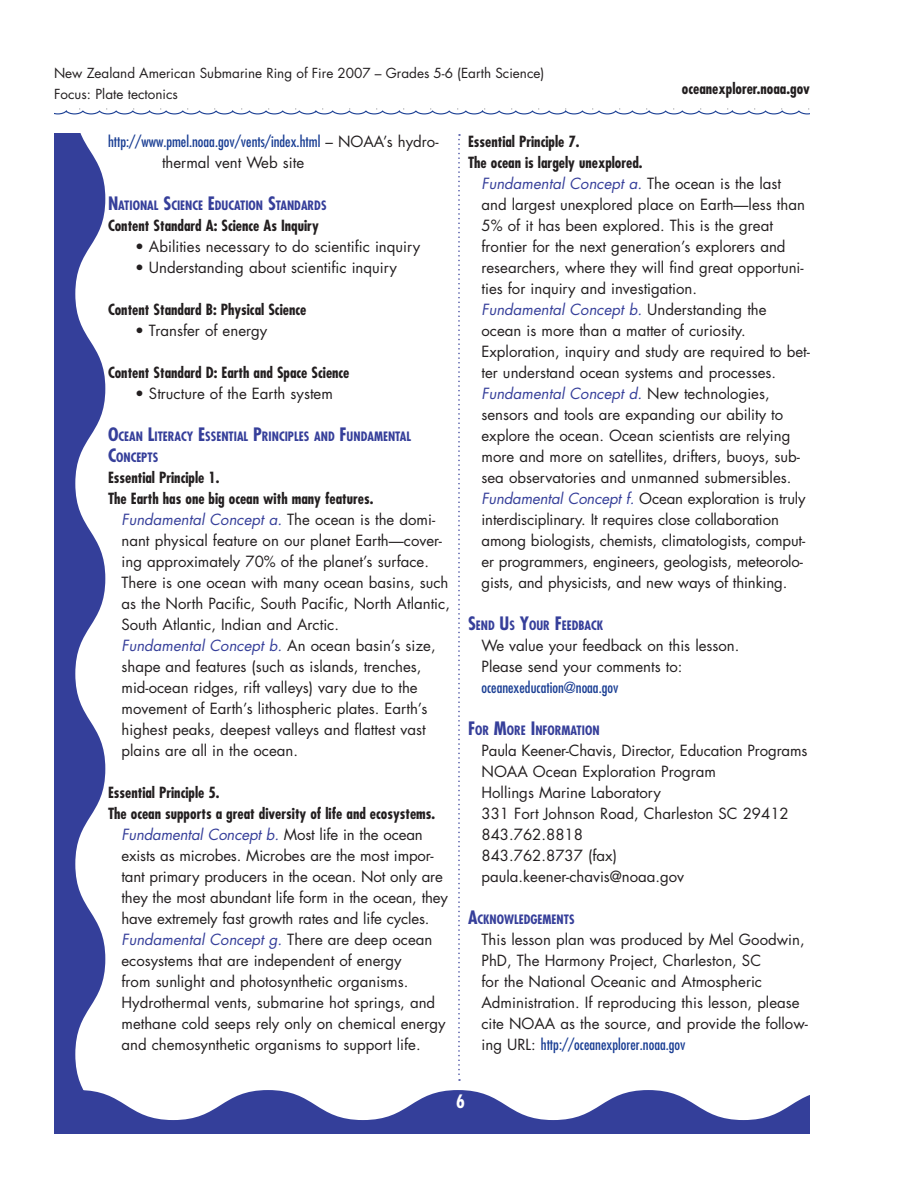
<style>
.page{position:relative;width:918px;height:1188px;background:#fff}
.page>*{position:absolute;margin:0;border:0;box-sizing:border-box;transform-origin:0 0}
.body_text_lists{font:15px/21px "Futura";color:#231f20}
.Standard_header{font:700 condensed 15px "Futura";color:#231f20}
.ind_sub_txt_w_bullet{font:15px "Futura";color:#231f20}
.references{font:condensed 15px/21px "Futura";color:#1b3f94}
.body_text_lists-2{font:condensed 15px "Futura";color:#1b3f94}
.t1{font:13.5px/21px "Futura";color:#231f20}
.Sub_head{font:700 condensed 12.6px/21px "Futura";color:#363f9a}
.s1{font-stretch:normal;color:#231f20}
.s2{font-size:18px}
.s3{font-style:italic;color:#363f9a}
.s4{font-stretch:condensed;color:#1b3f94}
</style>
<div class="page">
<svg style="left:54px;top:134px;width:51px;height:956px;fill:#343f9a"></svg>
<svg style="left:54px;top:108px;width:756px;height:7px"></svg>
<svg style="left:458px;top:134px;width:2px;height:947px"></svg>
<svg style="left:54px;top:1090px;width:756px;height:44px"></svg>
<p class="t1" style="left:54px;top:62px;width:492px">New Zealand American Submarine Ring of Fire 2007 – Grades 5-6 (Earth Science)<br>Focus: Plate tectonics</p>
<p class="Standard_header" style="left:682px;top:79px;width:130px">oceanexplorer.noaa.gov</p>
<p class="references" style="left:162px;top:131px;width:278px;text-indent:-54px">http://www.pmel.noaa.gov/vents/index.html <span class="s1">– NOAA’s hydro&shy;thermal vent Web site</span></p>
<p class="Sub_head" style="left:108px;top:195px;width:220px"><span class="s2">N</span>ational <span class="s2">S</span>cience <span class="s2">E</span>ducation <span class="s2">S</span>tandards</p>
<p class="Standard_header" style="left:108px;top:216px;width:213px">Content Standard A: Science As Inquiry</p>
<p class="ind_sub_txt_w_bullet" style="left:135px;top:236px;width:287px">• Abilities necessary to do scientific inquiry</p>
<p class="ind_sub_txt_w_bullet" style="left:135px;top:257px;width:263px">• Understanding about scientific inquiry</p>
<p class="Standard_header" style="left:108px;top:300px;width:200px">Content Standard B: Physical Science</p>
<p class="ind_sub_txt_w_bullet" style="left:135px;top:320px;width:134px">• Transfer of energy</p>
<p class="Standard_header" style="left:108px;top:363px;width:243px">Content Standard D: Earth and Space Science</p>
<p class="ind_sub_txt_w_bullet" style="left:135px;top:383px;width:199px">• Structure of the Earth system</p>
<p class="Sub_head" style="left:108px;top:426px;width:304px"><span class="s2">O</span>cean <span class="s2">L</span>iteracy <span class="s2">E</span>ssential <span class="s2">P</span>rinciples and <span class="s2">F</span>undamental<br><span class="s2">C</span>oncepts</p>
<p class="Standard_header" style="left:108px;top:468px;width:113px">Essential Principle 1 .</p>
<p class="Standard_header" style="left:108px;top:489px;width:267px">The Earth has one big ocean with many features.</p>
<p class="body_text_lists" style="left:122px;top:509px;width:330px"><span class="s3">Fundamental Concept a.</span> The ocean is the domi&shy;nant physical feature on our planet Earth—cover&shy;ing approximately 70% of the planet’s surface.<br>There is one ocean with many ocean basins, such as the North Pacific, South Pacific, North Atlantic, South Atlantic, Indian and Arctic.</p>
<p class="body_text_lists" style="left:122px;top:635px;width:316px"><span class="s3">Fundamental Concept b.</span> An ocean basin’s size, shape and features (such as islands, trenches, mid-ocean ridges, rift valleys) vary due to the movement of Earth’s lithospheric plates. Earth’s highest peaks, deepest valleys and flattest vast plains are all in the ocean.</p>
<p class="Standard_header" style="left:108px;top:783px;width:113px">Essential Principle 5.</p>
<p class="Standard_header" style="left:108px;top:804px;width:329px">The ocean supports a great diversity of life and ecosystems.</p>
<p class="body_text_lists" style="left:122px;top:824px;width:328px"><span class="s3">Fundamental Concept b.</span> Most life in the ocean exists as microbes. Microbes are the most impor&shy;tant primary producers in the ocean. Not only are they the most abundant life form in the ocean, they have extremely fast growth rates and life cycles.</p>
<p class="body_text_lists" style="left:122px;top:929px;width:326px"><span class="s3">Fundamental Concept g.</span> There are deep ocean ecosystems that are independent of energy<br>from sunlight and photosynthetic organisms.<br>Hydrothermal vents, submarine hot springs, and methane cold seeps rely only on chemical energy and chemosynthetic organisms to support life.</p>
<p class="Standard_header" style="left:468px;top:132px;width:113px">Essential Principle 7.</p>
<p class="Standard_header" style="left:468px;top:153px;width:176px">The ocean is largely unexplored.</p>
<p class="body_text_lists" style="left:482px;top:173px;width:325px"><span class="s3">Fundamental Concept a.</span> The ocean is the last and largest unexplored place on Earth—less than 5% of it has been explored. This is the great frontier for the next generation’s explorers and researchers, where they will find great opportuni&shy;ties for inquiry and investigation.</p>
<p class="body_text_lists" style="left:482px;top:299px;width:330px"><span class="s3">Fundamental Concept b.</span> Understanding the ocean is more than a matter of curiosity.<br>Exploration, inquiry and study are required to bet&shy;ter understand ocean systems and processes.</p>
<p class="body_text_lists" style="left:482px;top:383px;width:320px"><span class="s3">Fundamental Concept d.</span> New technologies, sensors and tools are expanding our ability to explore the ocean. Ocean scientists are relying more and more on satellites, drifters, buoys, sub&shy;sea observatories and unmanned submersibles.</p>
<p class="body_text_lists" style="left:482px;top:488px;width:326px"><span class="s3">Fundamental Concept f.</span> Ocean exploration is truly interdisciplinary. It requires close collaboration among biologists, chemists, climatologists, comput&shy;er programmers, engineers, geologists, meteorolo&shy;gists, and physicists, and new ways of thinking.</p>
<p class="Sub_head" style="left:468px;top:615px;width:136px"><span class="s2">S</span>end <span class="s2">U</span>s <span class="s2">Y</span>our <span class="s2">F</span>eedback</p>
<p class="body_text_lists" style="left:482px;top:635px;width:259px">We value your feedback on this lesson.</p>
<p class="body_text_lists" style="left:482px;top:656px;width:202px">Please send your comments to:</p>
<p class="body_text_lists-2" style="left:482px;top:678px;width:138px">oceanexeducation@noaa.gov</p>
<p class="Sub_head" style="left:468px;top:720px;width:133px"><span class="s2">F</span>or <span class="s2">M</span>ore <span class="s2">I</span>nformation</p>
<p class="body_text_lists" style="left:482px;top:740px;width:327px">Paula Keener-Chavis, Director, Education Programs</p>
<p class="body_text_lists" style="left:482px;top:761px;width:236px">NOAA Ocean Exploration Program</p>
<p class="body_text_lists" style="left:482px;top:782px;width:181px">Hollings Marine Laboratory</p>
<p class="body_text_lists" style="left:482px;top:803px;width:309px">331 Fort Johnson Road, Charleston SC 29412</p>
<p class="body_text_lists" style="left:482px;top:824px;width:103px">843.762.8818</p>
<p class="body_text_lists" style="left:482px;top:845px;width:137px">843.762.8737 (fax)</p>
<p class="body_text_lists" style="left:482px;top:866px;width:204px">paula.keener-chavis@noaa.gov</p>
<p class="Sub_head" style="left:468px;top:909px;width:108px"><span class="s2">A</span>cknowledgements</p>
<p class="body_text_lists" style="left:482px;top:929px;width:328px">This lesson plan was produced by Mel Goodwin, PhD, The Harmony Project, Charleston, SC<br>for the National Oceanic and Atmospheric Administration. If reproducing this lesson, please cite NOAA as the source, and provide the follow&shy;ing URL: <span class="s4">http://oceanexplorer.noaa.gov</span></p>
</div>
